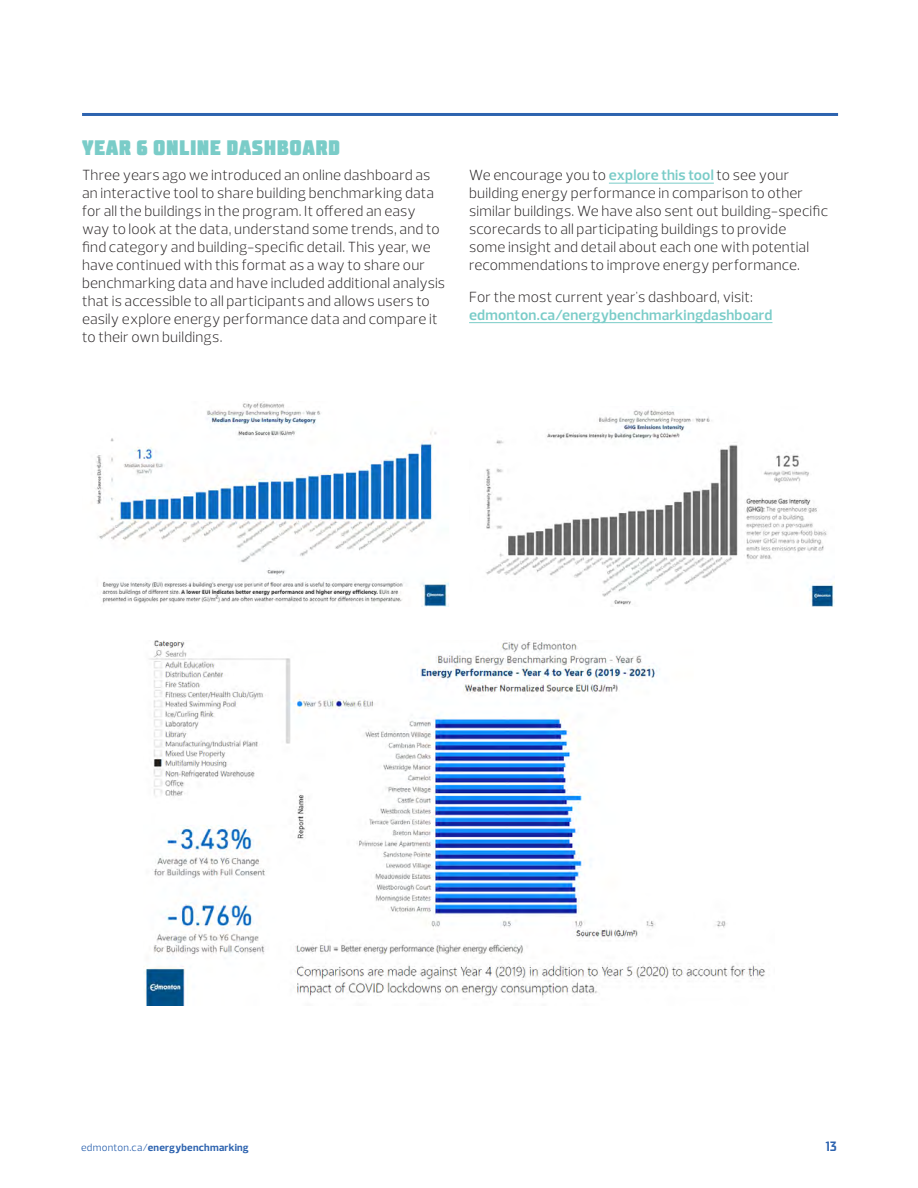
<style>
.page{position:relative;width:918px;height:1188px;background:#fff}
.page>*{position:absolute;margin:0;border:0;box-sizing:border-box;transform-origin:0 0}
.Head_B{font:900 21px "TT Supermolot Condensed";letter-spacing:.01em;color:#7accc8}
.Body{font:300 15px/18px "Prelo";letter-spacing:.01em;color:#231f20}
.t1{font:700 13.5px "TT Supermolot Condensed";color:#2d63af}
.t2{font:700 10.5px "Prelo";letter-spacing:.025em;color:#2d63af}
.s1{font-weight:600;color:#7accc8}
.s2{font-weight:400}
</style>
<div class="page">
<hr style="left:82px;top:113px;width:756px;height:3px;background:#2d63af">
<img style="left:144px;top:641px;width:621px;height:364px">
<img style="left:96px;top:402px;width:353px;height:204px">
<img style="left:486px;top:410px;width:349px;height:196px">
<hr style="left:609px;top:183px;width:105px;height:1px;background:#7accc8">
<hr style="left:469px;top:322px;width:303px;height:1px;background:#7accc8">
<p class="Head_B" style="left:82px;top:135px;width:260px">YEAR 6 ONLINE DASHBOARD</p>
<p class="Body" style="left:82px;top:166px;width:365px">Three years ago we introduced an online dashboard as an interactive tool to share building benchmarking data for all the buildings in the program. It offered an easy way to look at the data, understand some trends, and to find category and building-specific detail. This year, we have continued with this format as a way to share our benchmarking data and have included additional analysis that is accessible to all participants and allows users to easily explore energy performance data and compare it to their own buildings.</p>
<p class="Body" style="left:469px;top:166px;width:360px">We encourage you to <span class="s1">explore this tool</span> to see your building energy performance in comparison to other similar buildings. We have also sent out building-specific scorecards to all participating buildings to provide<br>some insight and detail about each one with potential recommendations to improve energy performance.</p>
<p class="Body" style="left:469px;top:287px;width:305px">For the most current year's dashboard, visit: <span class="s1">edmonton.ca/energybenchmarkingdashboard</span></p>
<p class="t2" style="left:81px;top:1142px;width:169px"><span class="s2">edmonton.ca/</span>energybenchmarking</p>
<p class="t1" style="left:826px;top:1139px;width:13px">13</p>
</div>
